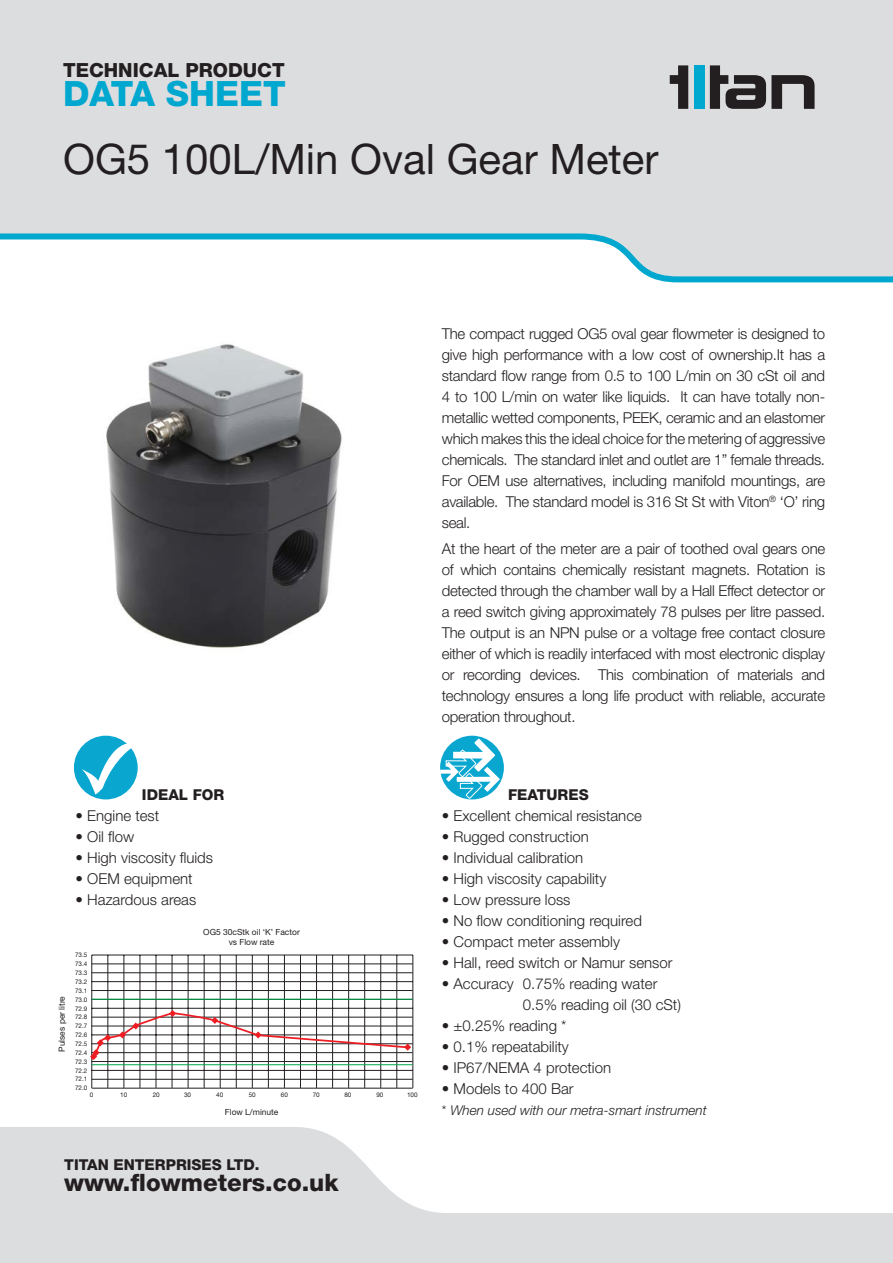
<style>
.page{position:relative;width:893px;height:1263px;background:#fff}
.page>*{position:absolute;margin:0;border:0;box-sizing:border-box;transform-origin:0 0}
.t1{font:42px "Helvetica Neue";color:#231f20}
.t2{font:800 34.95px "Helvetica Neue";color:#00a7cf}
.t3{font:800 24px "Helvetica Neue";color:#231f20}
.t4{font:800 19.5px "Helvetica Neue";color:#231f20}
.t5{font:300 15px/21px "Helvetica Neue";color:#231f20;text-align:justify}
.t6{font:800 15px "Helvetica Neue";color:#231f20}
.t7{font:italic 300 13.5px "Helvetica Neue";color:#231f20}
.t8{font:8.4px/10.2px "Helvetica Neue";color:#231f20;text-align:center}
.t9{font:6.3px/8.9px "Helvetica Neue";color:#231f20;text-align:justify}
.s1{font-style:normal}
</style>
<div class="page">
<img style="left:106px;top:344px;width:236px;height:304px">
<hr style="left:92px;top:955px;width:1px;height:133px;background:#231f20">
<hr style="left:108px;top:955px;width:1px;height:133px;background:#231f20">
<hr style="left:124px;top:955px;width:1px;height:133px;background:#231f20">
<hr style="left:140px;top:955px;width:1px;height:133px;background:#231f20">
<hr style="left:156px;top:955px;width:1px;height:133px;background:#231f20">
<hr style="left:172px;top:955px;width:1px;height:133px;background:#231f20">
<hr style="left:188px;top:955px;width:1px;height:133px;background:#231f20">
<hr style="left:204px;top:955px;width:1px;height:133px;background:#231f20">
<hr style="left:220px;top:955px;width:1px;height:133px;background:#231f20">
<hr style="left:236px;top:955px;width:1px;height:133px;background:#231f20">
<hr style="left:252px;top:955px;width:1px;height:133px;background:#231f20">
<hr style="left:268px;top:955px;width:1px;height:133px;background:#231f20">
<hr style="left:284px;top:955px;width:1px;height:133px;background:#231f20">
<hr style="left:300px;top:955px;width:1px;height:133px;background:#231f20">
<hr style="left:316px;top:955px;width:1px;height:133px;background:#231f20">
<hr style="left:332px;top:955px;width:1px;height:133px;background:#231f20">
<hr style="left:348px;top:955px;width:1px;height:133px;background:#231f20">
<hr style="left:364px;top:955px;width:1px;height:133px;background:#231f20">
<hr style="left:380px;top:955px;width:1px;height:133px;background:#231f20">
<hr style="left:397px;top:955px;width:1px;height:133px;background:#231f20">
<hr style="left:413px;top:955px;width:1px;height:133px;background:#231f20">
<hr style="left:92px;top:955px;width:321px;height:1px;background:#231f20">
<hr style="left:92px;top:981px;width:321px;height:1px;background:#231f20">
<hr style="left:92px;top:1008px;width:321px;height:1px;background:#231f20">
<hr style="left:92px;top:1035px;width:321px;height:1px;background:#231f20">
<hr style="left:92px;top:1070px;width:321px;height:1px;background:#231f20">
<hr style="left:91px;top:1064px;width:321px;height:1px;background:#00a54f">
<hr style="left:92px;top:1079px;width:321px;height:1px;background:#231f20">
<hr style="left:92px;top:1088px;width:321px;height:1px;background:#231f20">
<hr style="left:92px;top:964px;width:321px;height:1px;background:#231f20">
<hr style="left:92px;top:972px;width:321px;height:1px;background:#231f20">
<hr style="left:92px;top:990px;width:321px;height:1px;background:#231f20">
<hr style="left:92px;top:999px;width:321px;height:1px;background:#231f20">
<hr style="left:92px;top:1017px;width:321px;height:1px;background:#231f20">
<hr style="left:91px;top:1026px;width:322px;height:1px;background:#231f20">
<hr style="left:91px;top:1043px;width:322px;height:1px;background:#231f20">
<hr style="left:91px;top:1052px;width:322px;height:1px;background:#231f20">
<hr style="left:91px;top:1061px;width:321px;height:1px;background:#231f20">
<hr style="left:91px;top:999px;width:321px;height:1px;background:#00a54f">
<svg style="left:90px;top:1010px;width:321px;height:51px"></svg>
<div style="left:440px;top:736px;width:64px;height:63px;background:#09a7d0;border-radius:50%"></div>
<svg style="left:440px;top:738px;width:60px;height:61px"></svg>
<div style="left:74px;top:736px;width:64px;height:63px;background:#09a7d0;border-radius:50%"></div>
<svg style="left:82px;top:743px;width:53px;height:51px"></svg>
<svg style="left:0;top:1127px;width:893px;height:136px;fill:#dcdddf"></svg>
<svg style="left:0;top:0;width:893px;height:283px;background:#dadfe2"></svg>
<div style="left:694px;top:65px;width:10px;height:44px;background:#00a7cf"></div>
<svg style="left:670px;top:65px;width:18px;height:44px"></svg>
<svg style="left:710px;top:65px;width:105px;height:44px;background:#7b7a7b"></svg>
<p class="t4" style="left:63px;top:58px;width:223px">TECHNICAL PRODUCT</p>
<p class="t2" style="left:63px;top:73px;width:224px">DATA SHEET</p>
<p class="t1" style="left:63px;top:134px;width:597px">OG5 100L/Min Oval Gear Meter</p>
<p class="t5" style="left:442px;top:323px;width:385px">The compact rugged OG5 oval gear flowmeter is designed to give high performance with a low cost of ownership.It has a standard flow range from 0.5 to 100 L/min on 30 cSt oil and 4 to 100 L/min on water like liquids. It can have totally non&shy;metallic wetted components, PEEK, ceramic and an elastomer which makes this the ideal choice for the metering of aggressive chemicals. The standard inlet and outlet are 1” female threads.<br>For OEM use alternatives, including manifold mountings, are available. The standard model is 316 St St with Viton<sup>®</sup> ‘O’ ring seal.</p>
<p class="t5" style="left:442px;top:537px;width:385px">At the heart of the meter are a pair of toothed oval gears one of which contains chemically resistant magnets. Rotation is detected through the chamber wall by a Hall Effect detector or a reed switch giving approximately 78 pulses per litre passed.<br>The output is an NPN pulse or a voltage free contact closure either of which is readily interfaced with most electronic display or recording devices. This combination of materials and technology ensures a long life product with reliable, accurate operation throughout.</p>
<p class="t6" style="left:142px;top:786px;width:84px">IDEAL FOR</p>
<p class="t5" style="left:76px;top:805px;width:85px">• Engine test</p>
<p class="t5" style="left:76px;top:826px;width:60px">• Oil flow</p>
<p class="t5" style="left:76px;top:847px;width:139px">• High viscosity fluids</p>
<p class="t5" style="left:76px;top:868px;width:118px">• OEM equipment</p>
<p class="t5" style="left:76px;top:889px;width:122px">• Hazardous areas</p>
<p class="t8" style="left:57px;top:1052px;width:57px;rotate:-90deg">Pulses per litre</p>
<p class="t9" style="left:75px;top:950px;width:14px">73.5<br>73.4<br>73.3<br>73.2<br>73.1<br>73.0<br>72.9<br>72.8<br>72.7<br>72.6<br>72.5<br>72.4<br>72.3<br>72.2<br>72.1<br>72.0</p>
<p class="t9" style="left:90px;top:1090px;width:5px">0</p>
<p class="t8" style="left:203px;top:927px;width:98px">OG5 30cStk oil ‘K’ Factor vs Flow rate</p>
<p class="t9" style="left:120px;top:1090px;width:9px">10</p>
<p class="t9" style="left:153px;top:1090px;width:9px">20</p>
<p class="t9" style="left:184px;top:1090px;width:9px">30</p>
<p class="t9" style="left:216px;top:1090px;width:9px">40</p>
<p class="t9" style="left:249px;top:1090px;width:9px">50</p>
<p class="t9" style="left:281px;top:1090px;width:9px">60</p>
<p class="t9" style="left:313px;top:1090px;width:9px">70</p>
<p class="t9" style="left:344px;top:1090px;width:9px">80</p>
<p class="t9" style="left:376px;top:1090px;width:9px">90</p>
<p class="t9" style="left:407px;top:1090px;width:12px">100</p>
<p class="t8" style="left:225px;top:1106px;width:55px">Flow L/minute</p>
<p class="t6" style="left:64px;top:1156px;width:197px">TITAN ENTERPRISES LTD.</p>
<p class="t3" style="left:64px;top:1168px;width:276px">www.flowmeters.co.uk</p>
<p class="t6" style="left:508px;top:786px;width:82px">FEATURES</p>
<p class="t5" style="left:442px;top:805px;width:202px">• Excellent chemical resistance</p>
<p class="t5" style="left:442px;top:826px;width:148px">• Rugged construction</p>
<p class="t5" style="left:442px;top:847px;width:143px">• Individual calibration</p>
<p class="t5" style="left:442px;top:868px;width:166px">• High viscosity capability</p>
<p class="t5" style="left:442px;top:889px;width:130px">• Low pressure loss</p>
<p class="t5" style="left:442px;top:910px;width:202px">• No flow conditioning required</p>
<p class="t5" style="left:442px;top:931px;width:180px">• Compact meter assembly</p>
<p class="t5" style="left:442px;top:952px;width:232px">• Hall, reed switch or Namur sensor</p>
<p class="t5" style="left:442px;top:973px;width:217px">• Accuracy 0.75% reading water</p>
<p class="t5" style="left:523px;top:994px;width:160px">0.5% reading oil (30 cSt)</p>
<p class="t5" style="left:442px;top:1015px;width:126px">• ±0.25% reading *</p>
<p class="t5" style="left:442px;top:1036px;width:128px">• 0.1% repeatability</p>
<p class="t5" style="left:442px;top:1057px;width:171px">• IP67/NEMA 4 protection</p>
<p class="t5" style="left:442px;top:1078px;width:133px">• Models to 400 Bar</p>
<p class="t7" style="left:442px;top:1102px;width:267px"><span class="s1">*</span> When used with our metra-smart instrument</p>
</div>
